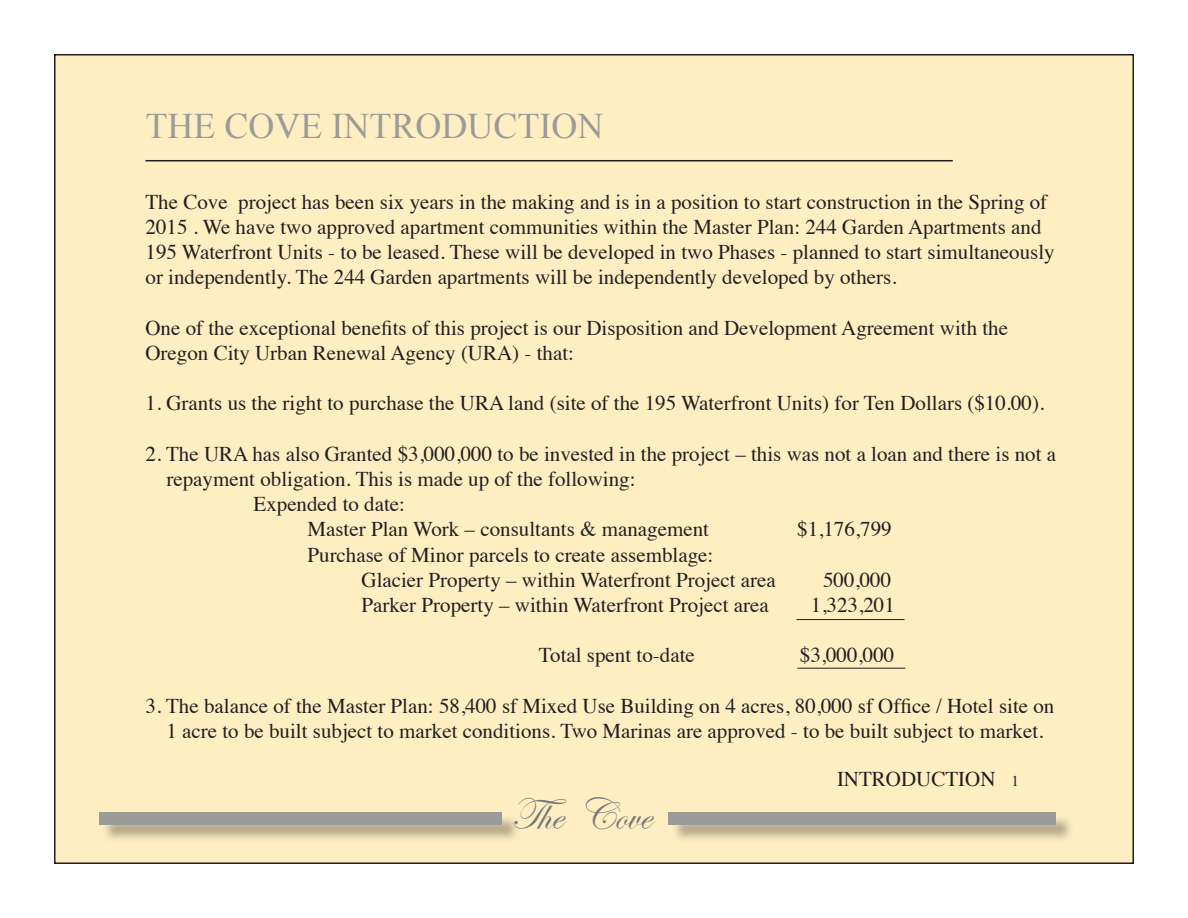
<style>
.page{position:relative;width:1188px;height:918px;background:#fff}
.page>*{position:absolute;margin:0;border:0;box-sizing:border-box;transform-origin:0 0}
.t1{font:45px "Edwardian Script ITC";color:#787976}
.t2{font:36px "Times New Roman";color:#9b9b99}
.t3{font:21px/25.2px "Times";color:#231f20}
.s1{font-size:15px}
</style>
<div class="page">
<div style="left:55px;top:55px;width:1078px;height:808px;background:#feeec2"></div>
<div style="left:671px;top:814px;width:403px;height:29px;background:#231f20;opacity:.34"></div>
<div style="left:669px;top:812px;width:387px;height:12px;background:#9b9b99"></div>
<div style="left:101px;top:814px;width:419px;height:29px;background:#231f20;opacity:.34"></div>
<div style="left:99px;top:812px;width:402px;height:12px;background:#9b9b99"></div>
<hr style="left:146px;top:160px;width:807px;height:1px;background:#231f20">
<hr style="left:797px;top:668px;width:108px;height:1px;background:#231f20">
<hr style="left:796px;top:619px;width:108px;height:1px;background:#231f20">
<p class="t2" style="left:146px;top:102px;width:459px">THE COVE INTRODUCTION</p>
<p class="t3" style="left:146px;top:187px;width:911px">The Cove project has been six years in the making and is in a position to start construction in the Spring of 2015 . We have two approved apartment communities within the Master Plan: 244 Garden Apartments and 195 Waterfront Units - to be leased. These will be developed in two Phases - planned to start simultaneously or independently. The 244 Garden apartments will be independently developed by others.</p>
<p class="t3" style="left:146px;top:313px;width:864px">One of the exceptional benefits of this project is our Disposition and Development Agreement with the<br>Oregon City Urban Renewal Agency (URA) - that:</p>
<p class="t3" style="left:146px;top:389px;width:900px">1. Grants us the right to purchase the URA land (site of the 195 Waterfront Units) for Ten Dollars ($10.00).</p>
<p class="t3" style="left:146px;top:439px;width:912px">2. The URA has also Granted $3,000,000 to be invested in the project – this was not a loan and there is not a</p>
<p class="t3" style="left:166px;top:464px;width:471px">repayment obligation. This is made up of the following:</p>
<p class="t3" style="left:254px;top:490px;width:153px">Expended to date:</p>
<p class="t3" style="left:307px;top:515px;width:403px">Master Plan Work – consultants &amp; management</p>
<p class="t3" style="left:797px;top:515px;width:96px">$1,176,799</p>
<p class="t3" style="left:307px;top:540px;width:407px">Purchase of Minor parcels to create assemblage:</p>
<p class="t3" style="left:362px;top:565px;width:416px">Glacier Property – within Waterfront Project area</p>
<p class="t3" style="left:823px;top:565px;width:70px">500,000</p>
<p class="t3" style="left:362px;top:590px;width:409px">Parker Property – within Waterfront Project area</p>
<p class="t3" style="left:811px;top:590px;width:85px">1,323,201</p>
<p class="t3" style="left:539px;top:641px;width:158px">Total spent to-date</p>
<p class="t3" style="left:800px;top:641px;width:96px">$3,000,000</p>
<p class="t3" style="left:146px;top:691px;width:910px">3. The balance of the Master Plan: 58,400 sf Mixed Use Building on 4 acres, 80,000 sf Office / Hotel site on</p>
<p class="t3" style="left:166px;top:716px;width:879px">1 acre to be built subject to market conditions. Two Marinas are approved - to be built subject to market.</p>
<p class="t3" style="left:837px;top:765px;width:183px">INTRODUCTION <span class="s1">1</span></p>
<p class="t1" style="left:511px;top:790px;width:141px">The Cove</p>
</div>
